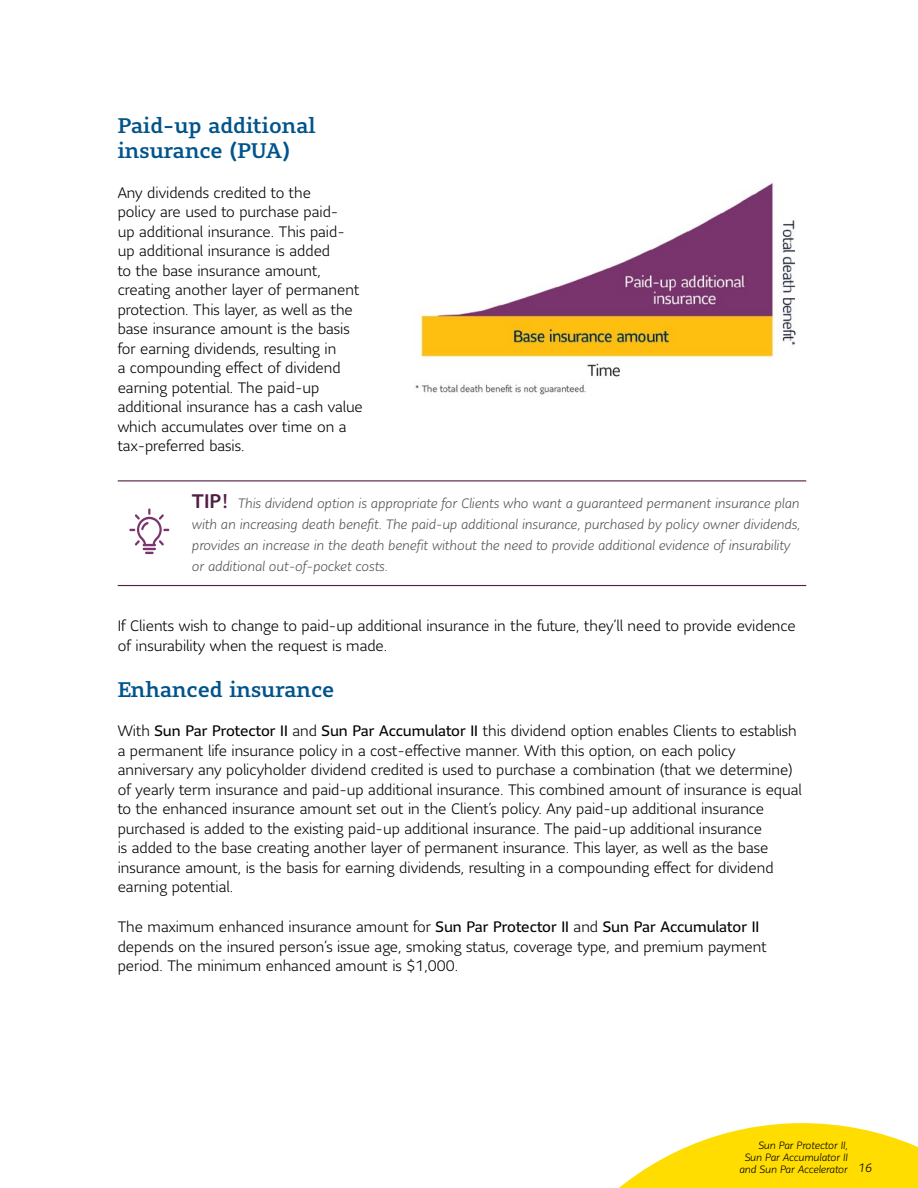
<style>
.page{position:relative;width:918px;height:1188px;background:#fff}
.page>*{position:absolute;margin:0;border:0;box-sizing:border-box;transform-origin:0 0}
.t1{font:500 21px/25.5px "Sun Life Serif";color:#00548b}
.t2{font:300 15px/19.5px "Sun Life Sans";color:#000}
.t3{font:italic 300 13.5px/21px "Sun Life Sans";color:#555}
.t4{font:italic 300 10.5px "Sun Life Sans";color:#000}
.s1{font-weight:500;font-style:normal;font-size:19.5px;color:#511e44}
.s2{font-weight:400}
.s3{font-size:12px}
</style>
<div class="page">
<svg style="left:619px;top:1123px;width:299px;height:65px"></svg>
<img style="left:415px;top:183px;width:381px;height:212px">
<hr style="left:118px;top:480px;width:688px;height:1px;background:#511e44">
<hr style="left:118px;top:585px;width:688px;height:1px;background:#511e44">
<svg style="left:129px;top:508px;width:40px;height:46px"></svg>
<h1 class="t1" style="left:118px;top:112px;width:200px">Paid-up additional insurance (PUA)</h1>
<p class="t2" style="left:118px;top:183px;width:247px">Any dividends credited to the<br>policy are used to purchase paid-<br>up additional insurance. This paid&shy;up additional insurance is added<br>to the base insurance amount, creating another layer of permanent protection. This layer, as well as the base insurance amount is the basis for earning dividends, resulting in<br>a compounding effect of dividend earning potential. The paid-up additional insurance has a cash value which accumulates over time on a tax-preferred basis.</p>
<p class="t3" style="left:192px;top:493px;width:610px"><span class="s1">TIP!</span> This dividend option is appropriate for Clients who want a guaranteed permanent insurance plan with an increasing death benefit. The paid-up additional insurance, purchased by policy owner dividends, provides an increase in the death benefit without the need to provide additional evidence of insurability or additional out-of-pocket costs.</p>
<p class="t2" style="left:118px;top:616px;width:679px">If Clients wish to change to paid-up additional insurance in the future, they’ll need to provide evidence of insurability when the request is made.</p>
<h1 class="t1" style="left:118px;top:676px;width:218px">Enhanced insurance</h1>
<p class="t2" style="left:118px;top:721px;width:685px">With <span class="s2">Sun Par Protector II</span> and <span class="s2">Sun Par Accumulator II</span> this dividend option enables Clients to establish a permanent life insurance policy in a cost-effective manner. With this option, on each policy anniversary any policyholder dividend credited is used to purchase a combination (that we determine) of yearly term insurance and paid-up additional insurance. This combined amount of insurance is equal to the enhanced insurance amount set out in the Client’s policy. Any paid-up additional insurance purchased is added to the existing paid-up additional insurance. The paid-up additional insurance<br>is added to the base creating another layer of permanent insurance. This layer, as well as the base insurance amount, is the basis for earning dividends, resulting in a compounding effect for dividend earning potential.</p>
<p class="t2" style="left:118px;top:917px;width:650px">The maximum enhanced insurance amount for <span class="s2">Sun Par Protector II</span> and <span class="s2">Sun Par Accumulator II </span>depends on the insured person’s issue age, smoking status, coverage type, and premium payment period. The minimum enhanced amount is $1,000.</p>
<p class="t4" style="left:758px;top:1138px;width:91px">Sun Par Protector II,</p>
<p class="t4" style="left:745px;top:1150px;width:105px">Sun Par Accumulator II</p>
<p class="t4" style="left:739px;top:1162px;width:134px">and Sun Par Accelerator <span class="s3">16</span></p>
</div>
